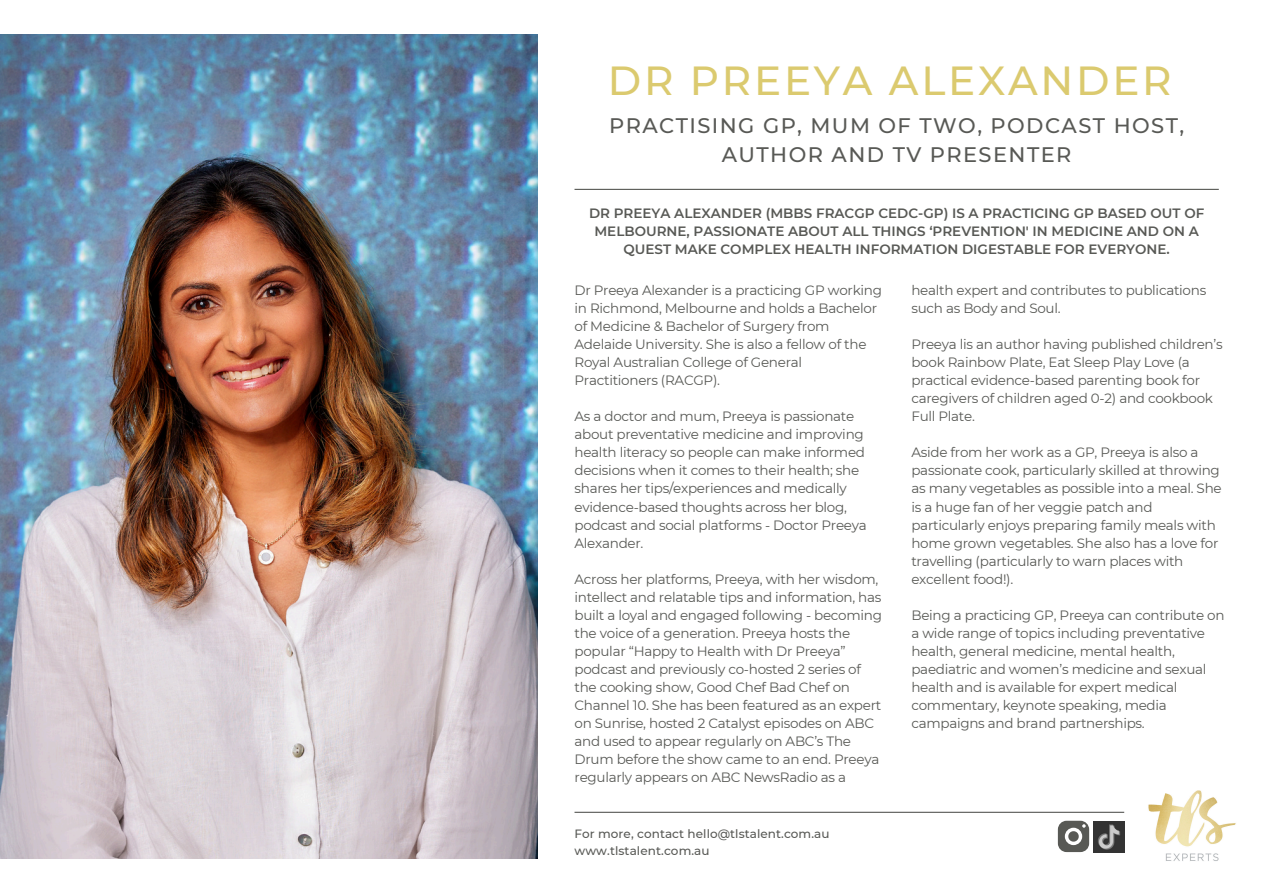
<style>
.page{position:relative;width:1263px;height:894px;background:#fff}
.page>*{position:absolute;margin:0;border:0;box-sizing:border-box;transform-origin:0 0}
.t1{font:500 40.5px "Montserrat";letter-spacing:.07em;color:#dbca6f}
.t2{font:500 21px/29.2px "Montserrat";letter-spacing:.07em;color:#585955;text-align:center}
.t3{font:13.5px/18px "Montserrat";letter-spacing:-.02em;color:#585955}
.t4{font:600 13.5px/18px "Montserrat";color:#585955;text-align:center}
.t5{font:500 12px "Montserrat";letter-spacing:.005em;color:#585955}
</style>
<div class="page">
<img style="left:0;top:35px;width:538px;height:823px">
<img style="left:1148px;top:790px;width:88px;height:71px">
<hr style="left:574px;top:811px;width:550px;height:1px;background:#585955">
<hr style="left:574px;top:189px;width:645px;height:1px;background:#585955">
<svg style="left:1058px;top:820px;width:31px;height:31px"></svg>
<img style="left:1094px;top:821px;width:30px;height:30px">
<h1 class="t1" style="left:608px;top:55px;width:565px">DR PREEYA ALEXANDER</h1>
<h3 class="t2" style="left:609px;top:110px;width:577px">PRACTISING GP, MUM OF TWO, PODCAST HOST,<br>AUTHOR AND TV PRESENTER</h3>
<h2 class="t4" style="left:589px;top:204px;width:617px">DR PREEYA ALEXANDER (MBBS FRACGP CEDC-GP) IS A PRACTICING GP BASED OUT OF<br>MELBOURNE, PASSIONATE ABOUT ALL THINGS ‘PREVENTION' IN MEDICINE AND ON A<br>QUEST MAKE COMPLEX HEALTH INFORMATION DIGESTABLE FOR EVERYONE.</h2>
<h4 class="t3" style="left:574px;top:281px;width:309px">Dr Preeya Alexander is a practicing GP working in Richmond, Melbourne and holds a Bachelor of Medicine &amp; Bachelor of Surgery from Adelaide University. She is also a fellow of the Royal Australian College of General Practitioners (RACGP).</h4>
<h4 class="t3" style="left:574px;top:407px;width:294px">As a doctor and mum, Preeya is passionate about preventative medicine and improving health literacy so people can make informed decisions when it comes to their health; she shares her tips/experiences and medically evidence-based thoughts across her blog, podcast and social platforms - Doctor Preeya Alexander.</h4>
<h4 class="t3" style="left:574px;top:569px;width:309px">Across her platforms, Preeya, with her wisdom, intellect and relatable tips and information, has built a loyal and engaged following - becoming the voice of a generation. Preeya hosts the popular “Happy to Health with Dr Preeya” podcast and previously co-hosted 2 series of the cooking show, Good Chef Bad Chef on Channel 10. She has been featured as an expert on Sunrise, hosted 2 Catalyst episodes on ABC and used to appear regularly on ABC’s The Drum before the show came to an end. Preeya regularly appears on ABC NewsRadio as a</h4>
<p class="t5" style="left:574px;top:826px;width:257px">For more, contact hello@tlstalent.com.au</p>
<p class="t5" style="left:574px;top:843px;width:137px">www.tlstalent.com.au</p>
<h4 class="t3" style="left:911px;top:281px;width:296px">health expert and contributes to publications such as Body and Soul.</h4>
<h4 class="t3" style="left:911px;top:335px;width:313px">Preeya lis an author having published children’s book Rainbow Plate, Eat Sleep Play Love (a practical evidence-based parenting book for caregivers of children aged 0-2) and cookbook Full Plate.</h4>
<h4 class="t3" style="left:911px;top:443px;width:312px">Aside from her work as a GP, Preeya is also a passionate cook, particularly skilled at throwing as many vegetables as possible into a meal. She is a huge fan of her veggie patch and particularly enjoys preparing family meals with home grown vegetables. She also has a love for travelling (particularly to warn places with excellent food!).</h4>
<h4 class="t3" style="left:911px;top:605px;width:315px">Being a practicing GP, Preeya can contribute on a wide range of topics including preventative health, general medicine, mental health, paediatric and women’s medicine and sexual health and is available for expert medical commentary, keynote speaking, media campaigns and brand partnerships.</h4>
</div>
